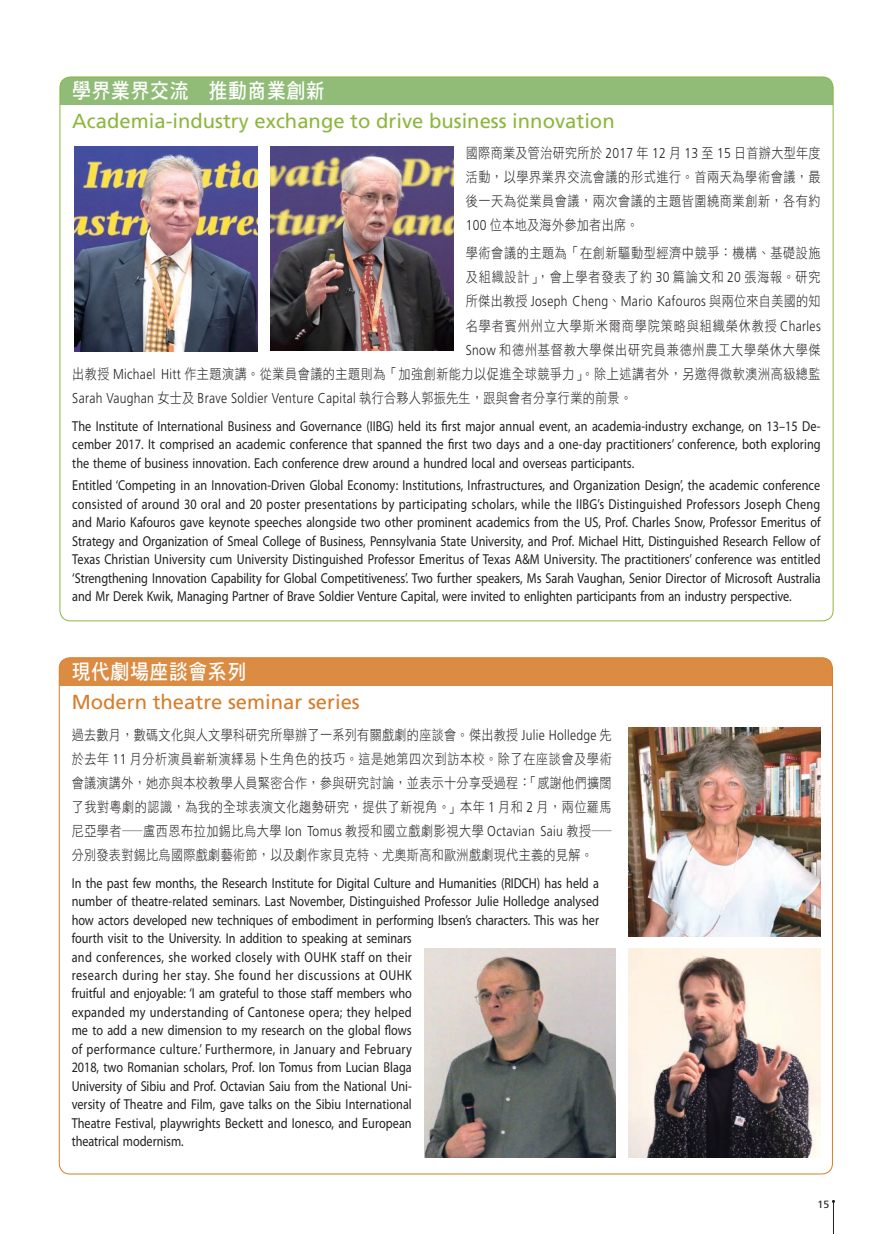
<style>
.page{position:relative;width:893px;height:1234px;background:#fff}
.page>*{position:absolute;margin:0;border:0;box-sizing:border-box;transform-origin:0 0}
.t1{font:21px "DF Hei HK W7";letter-spacing:.03em;color:#fff;scale:.9 1}
.t2{font:20.25px "Frutiger LT Std";color:#8eb63e}
.t3{font:20.25px "Frutiger LT Std";color:#d77c29}
.t4{font:14.4px/18.5px "Myriad Pro";color:#231f20;text-align:justify;scale:.85 1}
.t5{font:14.25px/24px "DF Hei HK W3";letter-spacing:.05em;color:#231f20;text-align:justify;scale:.85 1}
.t6{font:300 14.25px "Frutiger LT Std";letter-spacing:.025em;color:#231f20;scale:.85 1}
.t7{font:10.5px "Frutiger LT Std";color:#231f20}
.s1{font-family:"Frutiger LT Std";font-weight:300}
.s2{font-family:"DF Hei HK W3";font-weight:400}
</style>
<div class="page">
<hr style="left:833px;top:1201px;width:1px;height:32px;background:#231f20">
<div style="left:60px;top:77px;width:773px;height:28px;background:#90bc78"></div>
<div style="left:59px;top:657px;width:773px;height:28px;background:#db8c42"></div>
<img style="left:425px;top:948px;width:191px;height:209px">
<img style="left:629px;top:948px;width:191px;height:209px">
<img style="left:629px;top:727px;width:191px;height:208px">
<img style="left:270px;top:146px;width:183px;height:205px">
<img style="left:74px;top:147px;width:183px;height:204px">
<h1 class="t1" style="left:72px;top:79px;width:282px">學界業界交流　推動商業創新</h1>
<h2 class="t2" style="left:72px;top:109px;width:544px">Academia-industry exchange to drive business innovation</h2>
<p class="t5" style="left:466px;top:141px;width:419px">國際商業及管治研究所於 <span class="s1">2017</span> 年 <span class="s1">12</span> 月 <span class="s1">13</span> 至 <span class="s1">15</span> 日首辦大型年度活動，以學界業界交流會議的形式進行。首兩天為學術會議，最後一天為從業員會議，兩次會議的主題皆圍繞商業創新，各有約<span class="s1">100</span> 位本地及海外參加者出席。</p>
<p class="t5" style="left:466px;top:241px;width:419px">學術會議的主題為「在創新驅動型經濟中競爭：機構、基礎設施及組織設計」，會上學者發表了約 <span class="s1">30</span> 篇論文和 <span class="s1">20</span> 張海報。研究</p>
<p class="t6" style="left:466px;top:293px;width:419px"><span class="s2">所傑出教授</span> Joseph Cheng<span class="s2">、</span>Mario Kafouros <span class="s2">與兩位來自美國的知</span></p>
<p class="t5" style="left:72px;top:313px;width:882px;text-align:right">名學者賓州州立大學斯米爾商學院策略與組織榮休教授 <span class="s1">Charles<br>Snow</span> 和德州基督教大學傑出研究員兼德州農工大學榮休大學傑<br>出教授 <span class="s1">Michael Hitt</span> 作主題演講。從業員會議的主題則為「加強創新能力以促進全球競爭力」。除上述講者外，另邀得微軟澳洲高級總監</p>
<p class="t6" style="left:72px;top:389px;width:660px">Sarah Vaughan <span class="s2">女士及</span> Brave Soldier Venture Capital <span class="s2">執行合夥人郭振先生，跟與會者分享行業的前景。</span></p>
<p class="t4" style="left:72px;top:416px;width:882px">The Institute of International Business and Governance (IIBG) held its first major annual event, an academia-industry exchange, on 13–15 De&shy;cember 2017. It comprised an academic conference that spanned the first two days and a one-day practitioners’ conference, both exploring the theme of business innovation. Each conference drew around a hundred local and overseas participants.</p>
<p class="t4" style="left:72px;top:476px;width:882px">Entitled ‘Competing in an Innovation-Driven Global Economy: Institutions, Infrastructures, and Organization Design’, the academic conference consisted of around 30 oral and 20 poster presentations by participating scholars, while the IIBG’s Distinguished Professors Joseph Cheng and Mario Kafouros gave keynote speeches alongside two other prominent academics from the US, Prof. Charles Snow, Professor Emeritus of Strategy and Organization of Smeal College of Business, Pennsylvania State University, and Prof. Michael Hitt, Distinguished Research Fellow of Texas Christian University cum University Distinguished Professor Emeritus of Texas A&amp;M University. The practitioners’ conference was entitled ‘Strengthening Innovation Capability for Global Competitiveness’. Two further speakers, Ms Sarah Vaughan, Senior Director of Microsoft Australia and Mr Derek Kwik, Managing Partner of Brave Soldier Venture Capital, were invited to enlighten participants from an industry perspective.</p>
<h1 class="t1" style="left:72px;top:660px;width:196px">現代劇場座談會系列</h1>
<h2 class="t3" style="left:72px;top:690px;width:290px">Modern theatre seminar series</h2>
<p class="t5" style="left:72px;top:722px;width:637px">過去數月，數碼文化與人文學科研究所舉辦了一系列有關戲劇的座談會。傑出教授 <span class="s1">Julie Holledge</span> 先於去年 <span class="s1">11</span> 月分析演員嶄新演繹易卜生角色的技巧。這是她第四次到訪本校。除了在座談會及學術會議演講外，她亦與本校教學人員緊密合作，參與研究討論，並表示十分享受過程：「感謝他們擴闊了我對粵劇的認識，為我的全球表演文化趨勢研究，提供了新視角。」本年 <span class="s1">1</span> 月和 <span class="s1">2</span> 月，兩位羅馬尼亞學者―盧西恩布拉加錫比烏大學 <span class="s1">Ion Tomus</span> 教授和國立戲劇影視大學 <span class="s1">Octavian Saiu</span> 教授―分別發表對錫比烏國際戲劇藝術節，以及劇作家貝克特、尤奧斯高和歐洲戲劇現代主義的見解。</p>
<p class="t4" style="left:72px;top:873px;width:622px;text-align:left">In the past few months, the Research Institute for Digital Culture and Humanities (RIDCH) has held a number of theatre-related seminars. Last November, Distinguished Professor Julie Holledge analysed how actors developed new techniques of embodiment in performing Ibsen’s characters. This was her fourth visit to the University. In addition to speaking at seminars<br>and conferences, she worked closely with OUHK staff on their<br>research during her stay. She found her discussions at OUHK<br>fruitful and enjoyable: ‘I am grateful to those staff members who<br>expanded my understanding of Cantonese opera; they helped<br>me to add a new dimension to my research on the global flows<br>of performance culture.’ Furthermore, in January and February<br>2018, two Romanian scholars, Prof. Ion Tomus from Lucian Blaga<br>University of Sibiu and Prof. Octavian Saiu from the National Uni-<br>versity of Theatre and Film, gave talks on the Sibiu International<br>Theatre Festival, playwrights Beckett and Ionesco, and European<br>theatrical modernism.</p>
<p class="t7" style="left:818px;top:1197px;width:13px">15</p>
</div>
